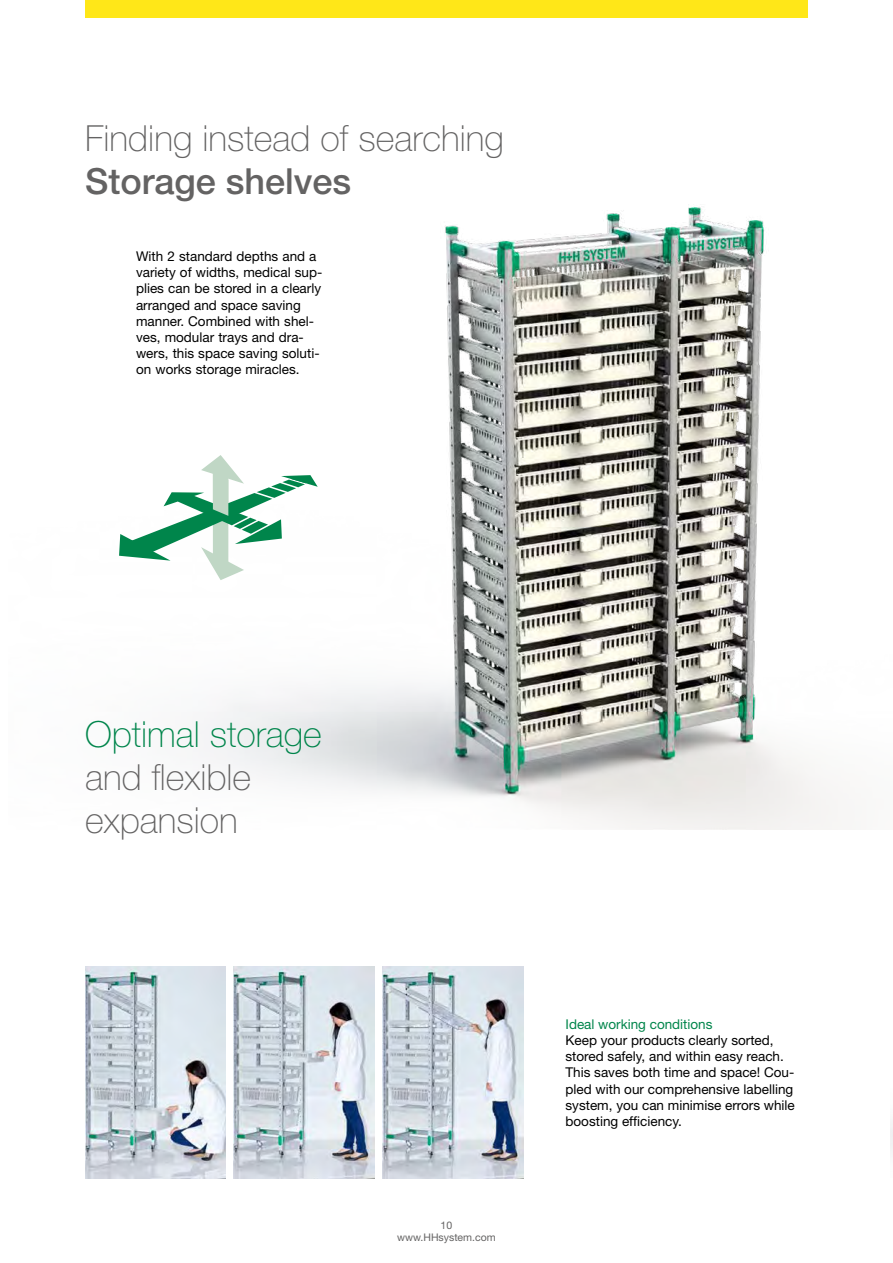
<style>
.page{position:relative;width:893px;height:1263px;background:#fff}
.page>*{position:absolute;margin:0;border:0;box-sizing:border-box;transform-origin:0 0}
.t1{font:100 36px/43.2px "Helvetica Neue";color:#646363}
.t2{font:500 36px "Helvetica Neue";color:#646363}
.t3{font:100 36px "Helvetica Neue";color:#00854b}
.t4{font:13.5px/16.2px "Helvetica Neue";color:#000}
.t5{font:13.5px "Helvetica Neue";color:#00854b}
.t6{font:10.5px/12px "Helvetica Neue";color:#646363;text-align:center}
</style>
<div class="page">
<img style="left:199px;top:207px;width:644px;height:622px">
<svg style="left:119px;top:455px;width:199px;height:125px"></svg>
<img style="left:85px;top:966px;width:140px;height:212px">
<img style="left:234px;top:966px;width:140px;height:212px">
<img style="left:383px;top:966px;width:140px;height:212px">
<div style="left:85px;top:0;width:723px;height:17px;background:#ffe718"></div>
<h1 class="t1" style="left:85px;top:116px;width:420px">Finding instead of searching</h1>
<h1 class="t2" style="left:85px;top:160px;width:268px">Storage shelves</h1>
<p class="t4" style="left:136px;top:248px;width:188px">With 2 standard depths and a variety of widths, medical sup&shy;plies can be stored in a clearly arranged and space saving manner. Combined with shel&shy;ves, modular trays and dra&shy;wers, this space saving soluti&shy;on works storage miracles.</p>
<h1 class="t3" style="left:85px;top:714px;width:238px">Optimal storage</h1>
<h1 class="t1" style="left:85px;top:756px;width:168px">and flexible expansion</h1>
<p class="t6" style="left:397px;top:1219px;width:100px">10 www.HHsystem.com</p>
<p class="t5" style="left:566px;top:1016px;width:149px">Ideal working conditions</p>
<p class="t4" style="left:566px;top:1032px;width:231px">Keep your products clearly sorted, stored safely, and within easy reach.<br>This saves both time and space! Cou&shy;pled with our comprehensive labelling system, you can minimise errors while boosting efficiency.</p>
</div>
